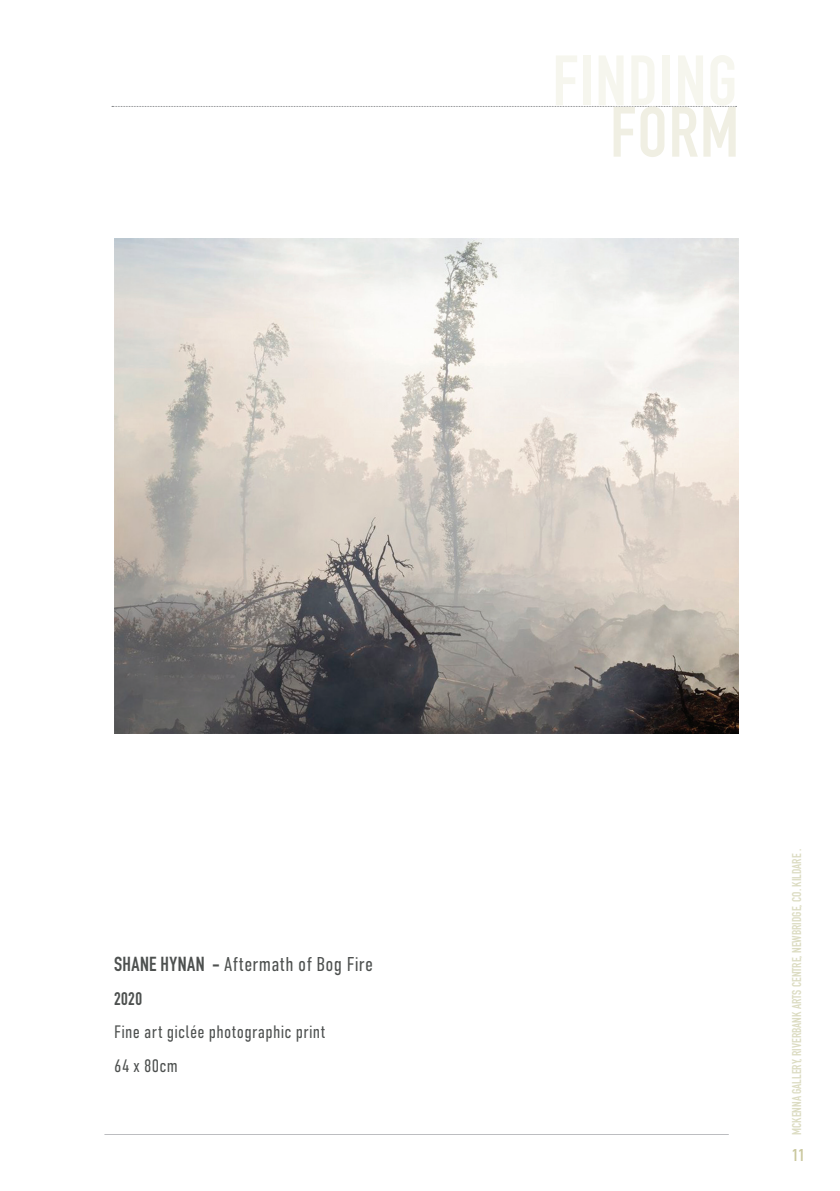
<style>
.page{position:relative;width:840px;height:1191px;background:#fff}
.page>*{position:absolute;margin:0;border:0;box-sizing:border-box;transform-origin:0 0}
.t1{font:700 70px "DIN Condensed";color:#f0efe3}
.t2{font:300 20px "DIN Condensed";letter-spacing:.02em;color:#4d504f}
.t3{font:300 18px/33.6px "DIN Condensed";letter-spacing:.015em;color:#4d504f}
.t4{font:700 18px "DIN Condensed";color:#4d504f}
.t5{font:700 16.8px "DIN Condensed";color:#cac89f}
.t6{font:700 12.6px "DIN Condensed";color:#dcdcc2}
.s1{font-weight:700}
</style>
<div class="page">
<svg style="left:112px;top:106px;width:624px;height:1px"></svg>
<hr style="left:104px;top:1134px;width:624px;height:1px;background:#bcbdc0">
<img style="left:114px;top:238px;width:624px;height:495px">
<h1 class="t1" style="left:610px;top:91px;width:130px">FORM</h1>
<h2 class="t2" style="left:114px;top:952px;width:260px"><span class="s1">SHANE HYNAN -</span> Aftermath of Bog Fire</h2>
<h3 class="t4" style="left:114px;top:987px;width:29px">2020</h3>
<h3 class="t3" style="left:114px;top:1015px;width:213px">Fine art giclée photographic print<br>64 x 80cm</h3>
<p class="t6" style="left:789px;top:1134px;width:287px;rotate:-90deg">MCKENNA GALLERY, RIVERBANK ARTS CENTRE, NEWBRIDGE, CO. KILDARE .</p>
<h3 class="t5" style="left:791px;top:1145px;width:14px">11</h3>
</div>
